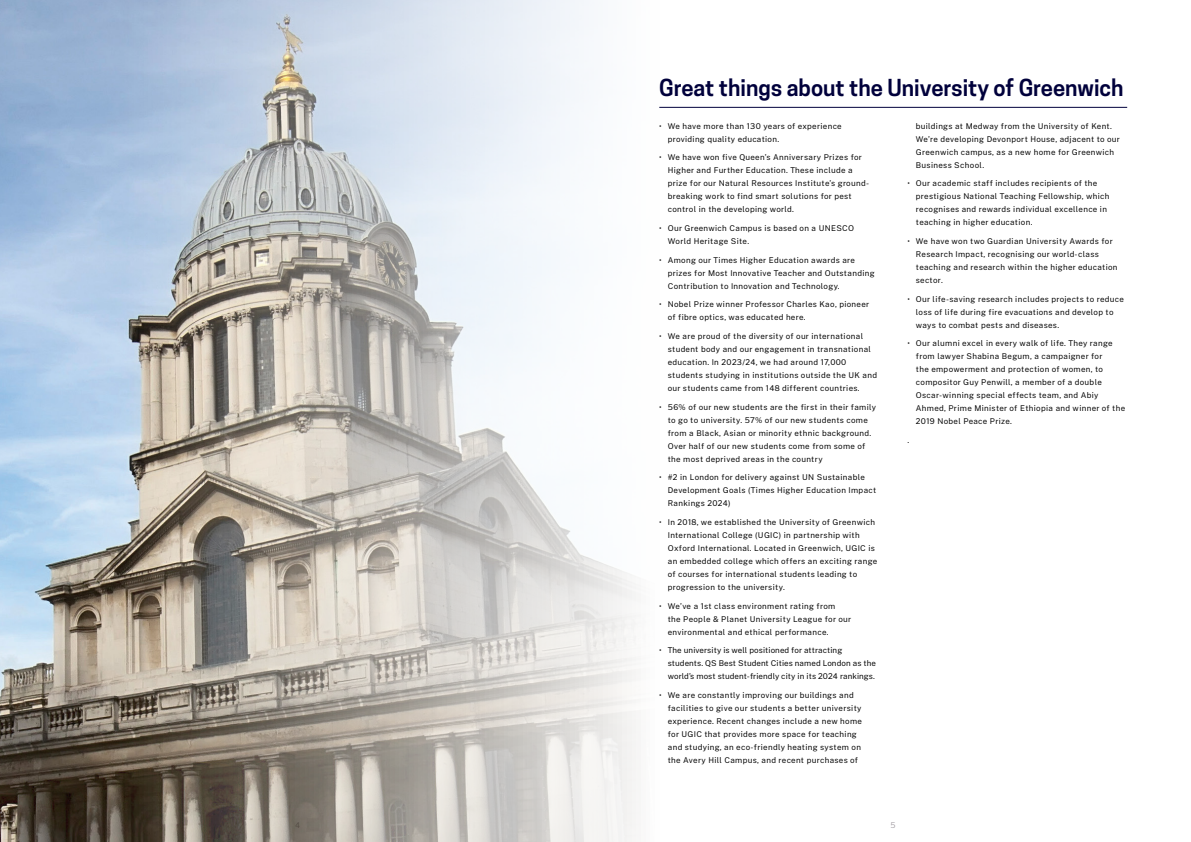
<style>
.page{position:relative;width:1191px;height:842px;background:#fff}
.page>*{position:absolute;margin:0;border:0;box-sizing:border-box;transform-origin:0 0}
.t1{font:600 22px "Cooper Hewitt";color:#00003b}
.t2{font:8px/13px "Public Sans";letter-spacing:.04em;color:#000}
.t3{font:8px/13px "Public Sans";letter-spacing:.01em;color:#000}
.t4{font:300 8px "Public Sans";color:#9d989e}
</style>
<div class="page">
<img style="left:0;top:0;width:1128px;height:842px">
<hr style="left:659px;top:107px;width:468px;height:1px;background:#00003b">
<h1 class="t1" style="left:659px;top:75px;width:466px">Great things about the University of Greenwich</h1>
<p class="t2" style="left:668px;top:119px;width:175px;text-indent:-9px">• We have more than 130 years of experience providing quality education.</p>
<p class="t2" style="left:668px;top:151px;width:203px;text-indent:-9px">• We have won five Queen’s Anniversary Prizes for Higher and Further Education. These include a prize for our Natural Resources Institute’s ground&shy;breaking work to find smart solutions for pest control in the developing world.</p>
<p class="t2" style="left:668px;top:222px;width:188px;text-indent:-9px">• Our Greenwich Campus is based on a UNESCO<br>World Heritage Site.</p>
<p class="t2" style="left:668px;top:253px;width:208px;text-indent:-9px">• Among our Times Higher Education awards are prizes for Most Innovative Teacher and Outstanding<br>Contribution to Innovation and Technology.</p>
<p class="t2" style="left:668px;top:298px;width:203px;text-indent:-9px">• Nobel Prize winner Professor Charles Kao, pioneer of fibre optics, was educated here.</p>
<p class="t2" style="left:668px;top:330px;width:211px;text-indent:-9px">• We are proud of the diversity of our international student body and our engagement in transnational education. In 2023/24, we had around 17,000 students studying in institutions outside the UK and our students came from 148 different countries.</p>
<p class="t2" style="left:668px;top:400px;width:210px;text-indent:-9px">• 56% of our new students are the first in their family to go to university. 57% of our new students come from a Black, Asian or minority ethnic background.<br>Over half of our new students come from some of the most deprived areas in the country</p>
<p class="t2" style="left:668px;top:471px;width:210px;text-indent:-9px">• #2 in London for delivery against UN Sustainable<br>Development Goals (Times Higher Education Impact<br>Rankings 2024)</p>
<p class="t2" style="left:668px;top:516px;width:211px;text-indent:-9px">• In 2018, we established the University of Greenwich International College (UGIC) in partnership with Oxford International. Located in Greenwich, UGIC is an embedded college which offers an exciting range of courses for international students leading to progression to the university.</p>
<p class="t2" style="left:668px;top:599px;width:185px;text-indent:-9px">• We’ve a 1st class environment rating from<br>the People &amp; Planet University League for our environmental and ethical performance.</p>
<p class="t3" style="left:668px;top:644px;width:210px;text-indent:-9px">• The university is well positioned for attracting students. QS Best Student Cities named London as the world’s most student-friendly city in its 2024 rankings.</p>
<p class="t2" style="left:668px;top:689px;width:196px;text-indent:-9px">• We are constantly improving our buildings and facilities to give our students a better university experience. Recent changes include a new home for UGIC that provides more space for teaching and studying, an eco-friendly heating system on the Avery Hill Campus, and recent purchases of</p>
<p class="t2" style="left:916px;top:119px;width:205px">buildings at Medway from the University of Kent.<br>We’re developing Devonport House, adjacent to our Greenwich campus, as a new home for Greenwich Business School.</p>
<p class="t2" style="left:916px;top:177px;width:195px;text-indent:-9px">• Our academic staff includes recipients of the prestigious National Teaching Fellowship, which recognises and rewards individual excellence in teaching in higher education.</p>
<p class="t2" style="left:916px;top:235px;width:203px;text-indent:-9px">• We have won two Guardian University Awards for Research Impact, recognising our world-class teaching and research within the higher education sector.</p>
<p class="t2" style="left:916px;top:292px;width:209px;text-indent:-9px">• Our life-saving research includes projects to reduce loss of life during fire evacuations and develop to ways to combat pests and diseases.</p>
<p class="t2" style="left:916px;top:337px;width:211px;text-indent:-9px">• Our alumni excel in every walk of life. They range from lawyer Shabina Begum, a campaigner for<br>the empowerment and protection of women, to compositor Guy Penwill, a member of a double Oscar-winning special effects team, and Abiy Ahmed, Prime Minister of Ethiopia and winner of the 2019 Nobel Peace Prize.</p>
<p class="t2" style="left:907px;top:434px;width:3px">.</p>
<p class="t4" style="left:890px;top:820px;width:7px">5</p>
</div>
